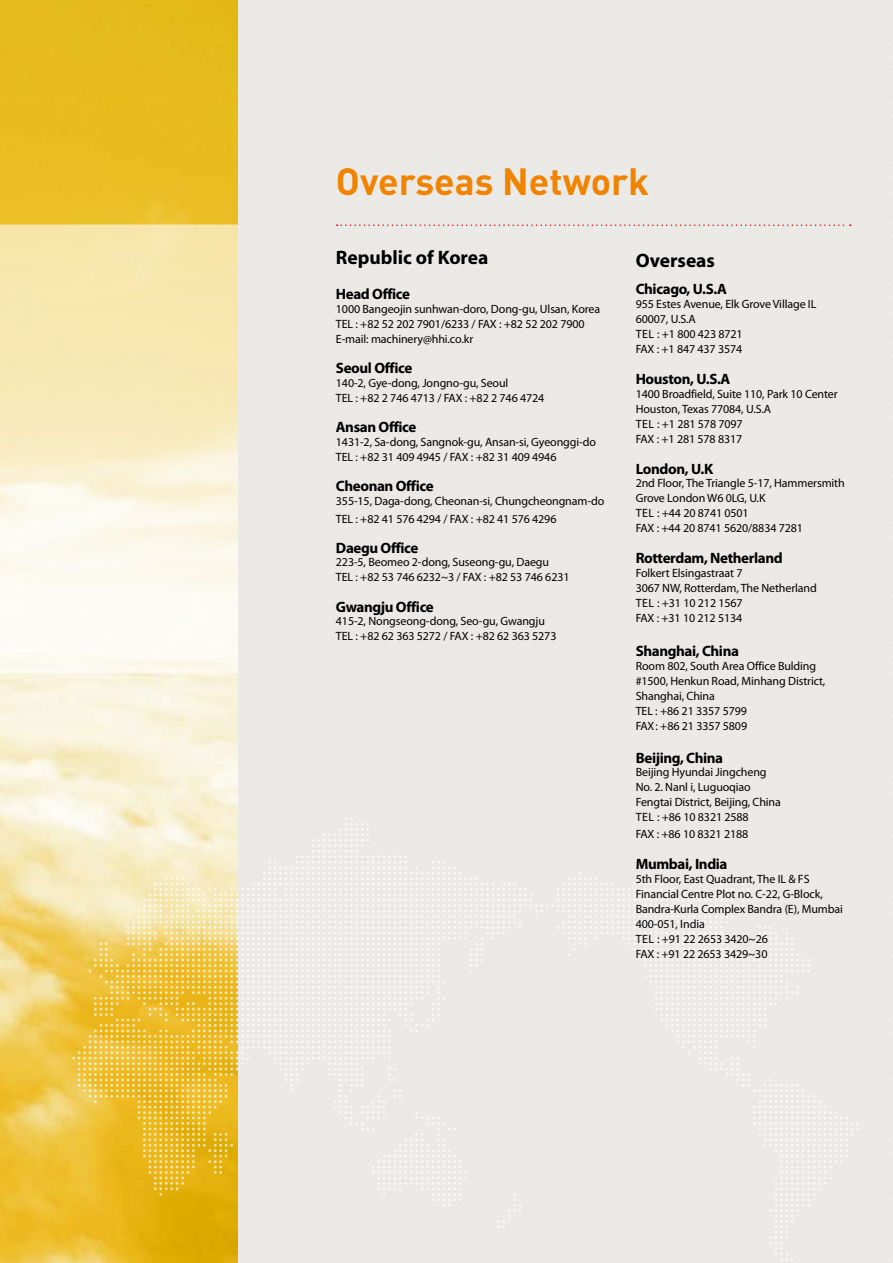
<style>
.page{position:relative;width:893px;height:1263px;background:#fff}
.page>*{position:absolute;margin:0;border:0;box-sizing:border-box;transform-origin:0 0}
.t1{font:700 37.5px "DIN";color:#f08300}
.t2{font:700 19.5px "Myriad";color:#000}
.t3{font:700 15px "Myriad Pro";letter-spacing:-.025em;color:#000}
.t4{font:12px/15px "Myriad Pro";letter-spacing:-.01em;color:#000}
</style>
<div class="page">
<img style="left:0;top:0;width:238px;height:1263px">
<svg style="left:0;top:224px;width:238px;height:449px"></svg>
<div style="left:238px;top:0;width:655px;height:1263px;background:#eae9e5"></div>
<svg style="left:72px;top:817px;width:787px;height:444px"></svg>
<svg style="left:337px;top:224px;width:514px;height:2px"></svg>
<h1 class="t1" style="left:336px;top:157px;width:315px">Overseas Network</h1>
<h2 class="t2" style="left:336px;top:247px;width:154px">Republic of Korea</h2>
<p class="t3" style="left:336px;top:284px;width:76px">Head Office</p>
<p class="t4" style="left:336px;top:301px;width:266px">1000 Bangeojin sunhwan-doro, Dong-gu, Ulsan, Korea<br>TEL : +82 52 202 7901/6233 / FAX : +82 52 202 7900<br>E-mail: machinery@hhi.co.kr</p>
<p class="t3" style="left:336px;top:358px;width:78px">Seoul Office</p>
<p class="t4" style="left:336px;top:375px;width:210px">140-2, Gye-dong, Jongno-gu, Seoul<br>TEL : +82 2 746 4713 / FAX : +82 2 746 4724</p>
<p class="t3" style="left:336px;top:417px;width:82px">Ansan Office</p>
<p class="t4" style="left:336px;top:434px;width:262px">1431-2, Sa-dong, Sangnok-gu, Ansan-si, Gyeonggi-do<br>TEL : +82 31 409 4945 / FAX : +82 31 409 4946</p>
<p class="t3" style="left:336px;top:476px;width:99px">Cheonan Office</p>
<p class="t4" style="left:336px;top:492px;width:270px;line-height:18.1px">355-15, Daga-dong, Cheonan-si, Chungcheongnam-do<br>TEL : +82 41 576 4294 / FAX : +82 41 576 4296</p>
<p class="t3" style="left:336px;top:538px;width:84px">Daegu Office</p>
<p class="t4" style="left:336px;top:555px;width:235px">223-5, Beomeo 2-dong, Suseong-gu, Daegu<br>TEL : +82 53 746 6232~3 / FAX : +82 53 746 6231</p>
<p class="t3" style="left:336px;top:597px;width:99px">Gwangju Office</p>
<p class="t4" style="left:336px;top:614px;width:222px">415-2, Nongseong-dong, Seo-gu, Gwangju<br>TEL : +82 62 363 5272 / FAX : +82 62 363 5273</p>
<h2 class="t2" style="left:636px;top:250px;width:81px">Overseas</h2>
<p class="t3" style="left:636px;top:279px;width:93px">Chicago, U.S.A</p>
<p class="t4" style="left:636px;top:296px;width:182px">955 Estes Avenue, Elk Grove Village IL<br>60007, U.S.A<br>TEL : +1 800 423 8721<br>FAX : +1 847 437 3574</p>
<p class="t3" style="left:636px;top:369px;width:96px">Houston, U.S.A</p>
<p class="t4" style="left:636px;top:386px;width:203px">1400 Broadfield, Suite 110, Park 10 Center<br>Houston, Texas 77084, U.S.A<br>TEL : +1 281 578 7097<br>FAX : +1 281 578 8317</p>
<p class="t3" style="left:636px;top:459px;width:79px">London, U.K</p>
<p class="t4" style="left:636px;top:476px;width:211px">2nd Floor, The Triangle 5-17, Hammersmith<br>Grove London W6 0LG, U.K<br>TEL : +44 20 8741 0501<br>FAX : +44 20 8741 5620/8834 7281</p>
<p class="t3" style="left:636px;top:548px;width:149px">Rotterdam, Netherland</p>
<p class="t4" style="left:636px;top:565px;width:183px">Folkert Elsingastraat 7<br>3067 NW, Rotterdam, The Netherland<br>TEL : +31 10 212 1567<br>FAX : +31 10 212 5134</p>
<p class="t3" style="left:636px;top:641px;width:105px">Shanghai, China</p>
<p class="t4" style="left:636px;top:658px;width:191px">Room 802, South Area Office Bulding #1500, Henkun Road, Minhang District,<br>Shanghai, China<br>TEL : +86 21 3357 5799<br>FAX : +86 21 3357 5809</p>
<p class="t3" style="left:636px;top:748px;width:89px">Beijing, China</p>
<p class="t4" style="left:636px;top:764px;width:147px">Beijing Hyundai Jingcheng<br>No. 2. Nanl i, Luguoqiao<br>Fengtai District, Beijing, China<br>TEL : +86 10 8321 2588</p>
<p class="t4" style="left:636px;top:826px;width:114px">FAX : +86 10 8321 2188</p>
<p class="t3" style="left:636px;top:854px;width:93px">Mumbai, India</p>
<p class="t4" style="left:636px;top:871px;width:209px">5th Floor, East Quadrant, The IL &amp; FS<br>Financial Centre Plot no. C-22, G-Block,<br>Bandra-Kurla Complex Bandra (E), Mumbai<br>400-051, India<br>TEL : +91 22 2653 3420~26<br>FAX : +91 22 2653 3429~30</p>
</div>
